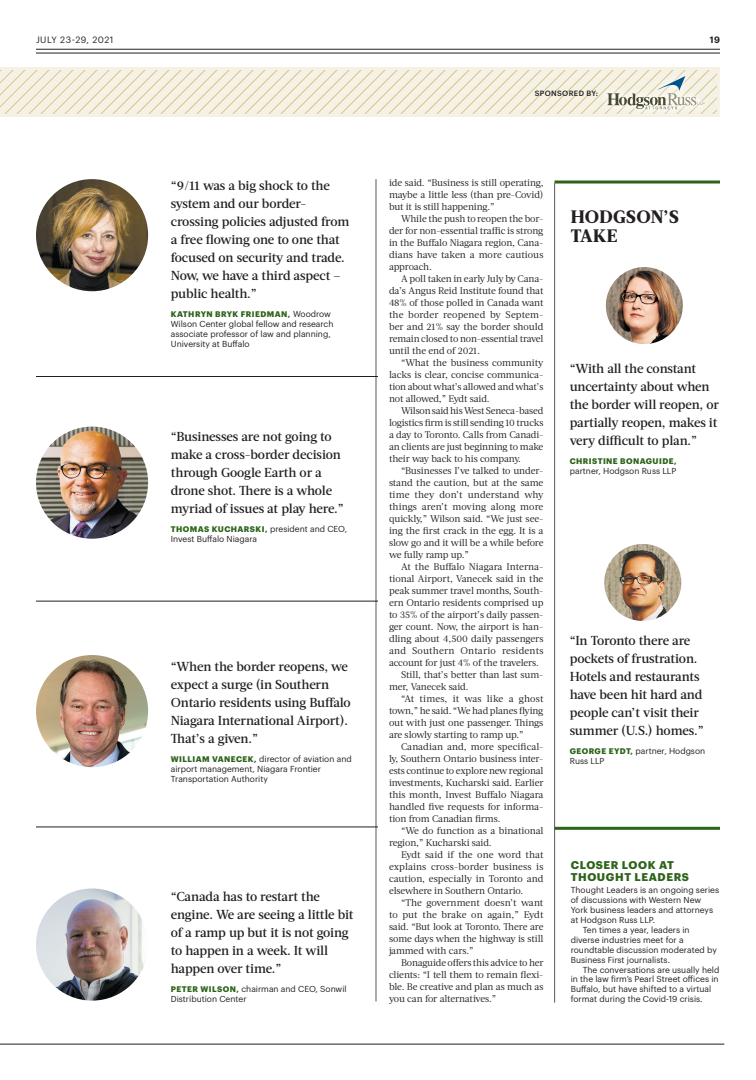
<style>
.page{position:relative;width:756px;height:1080px;background:#fff}
.page>*{position:absolute;margin:0;border:0;box-sizing:border-box;transform-origin:0 0}
.t1{font:800 18px/19px "Acta";letter-spacing:.005em;color:#231f20}
.t2{font:500 13px/18px "Acta";letter-spacing:-.015em;color:#231f20}
.t3{font:700 11px/12px "Graphik";letter-spacing:.055em;color:#2d631a}
.t4{font:9.7px/12px "Acta";letter-spacing:-.01em;color:#231f20;text-align:justify}
.t5{font:9.7px "Acta";letter-spacing:.01em;color:#231f20}
.t6{font:9.7px "Acta";letter-spacing:.02em;color:#231f20}
.t7{font:9px "Graphik";letter-spacing:.055em;color:#231f20}
.t8{font:600 9px "Graphik";color:#231f20}
.t9{font:8.5px/10px "Graphik";color:#231f20}
.t10{font:700 8px "Graphik";letter-spacing:.055em;color:#2d631a}
.t11{font:500 7.5px "Graphik";letter-spacing:.045em;color:#231f20}
.s1{font-weight:400;font-size:8.5px;color:#231f20}
.s2{font-weight:700;font-size:8px;color:#2d631a}
</style>
<div class="page">
<hr style="left:36px;top:49px;width:684px;height:1px;background:#231f20">
<hr style="left:36px;top:53px;width:684px;height:1px;background:#231f20">
<hr style="left:376px;top:179px;width:1px;height:822px;background:#57585a">
<svg style="left:0;top:67px;width:720px;height:50px"></svg>
<div style="left:600px;top:69px;width:112px;height:48px;background:#f5f2e5"></div>
<svg style="left:0;top:68px;width:718px;height:48px"></svg>
<img style="left:36px;top:888px;width:112px;height:113px;border-radius:56px">
<img style="left:36px;top:427px;width:112px;height:112px;border-radius:56px">
<img style="left:36px;top:655px;width:112px;height:112px;border-radius:56px">
<img style="left:36px;top:179px;width:112px;height:112px;border-radius:56px">
<hr style="left:554px;top:183px;width:1px;height:820px;background:#57585a">
<hr style="left:0;top:1044px;width:724px;height:1px;background:#231f20">
<hr style="left:555px;top:181px;width:165px;height:3px;background:#2d631a">
<hr style="left:555px;top:827px;width:165px;height:3px;background:#2d631a">
<hr style="left:36px;top:376px;width:342px;height:1px;background:#231f20">
<hr style="left:36px;top:601px;width:342px;height:1px;background:#231f20">
<hr style="left:36px;top:827px;width:342px;height:1px;background:#231f20">
<img style="left:604px;top:544px;width:77px;height:77px;border-radius:38px">
<img style="left:606px;top:267px;width:77px;height:77px;border-radius:38px">
<p class="t7" style="left:36px;top:33px;width:79px">JULY 23-29, 2021</p>
<p class="t8" style="left:710px;top:33px;width:11px">19</p>
<h2 class="t2" style="left:171px;top:177px;width:180px">“9/11 was a big shock to the system and our border&shy;crossing policies adjusted from a free flowing one to one that focused on security and trade.<br>Now, we have a third aspect – public health.”</h2>
<p class="t10" style="left:171px;top:308px;width:162px">KATHRYN BRYK FRIEDMAN, <span class="s1">Woodrow</span></p>
<p class="t9" style="left:171px;top:318px;width:164px">Wilson Center global fellow and research associate professor of law and planning,<br>University at Buffalo</p>
<h2 class="t2" style="left:171px;top:428px;width:175px">“Businesses are not going to make a cross-border decision through Google Earth or a drone shot. There is a whole myriad of issues at play here.”</h2>
<p class="t10" style="left:171px;top:523px;width:178px">THOMAS KUCHARSKI, <span class="s1">president and CEO,</span></p>
<p class="t9" style="left:171px;top:534px;width:88px">Invest Buffalo Niagara</p>
<h2 class="t2" style="left:171px;top:657px;width:182px">“When the border reopens, we expect a surge (in Southern<br>Ontario residents using Buffalo<br>Niagara International Airport).<br>That’s a given.”</h2>
<p class="t9" style="left:171px;top:753px;width:182px"><span class="s2">WILLIAM VANECEK,</span> director of aviation and airport management, Niagara Frontier<br>Transportation Authority</p>
<h2 class="t2" style="left:171px;top:888px;width:184px">“Canada has to restart the engine. We are seeing a little bit of a ramp up but it is not going to happen in a week. It will happen over time.”</h2>
<p class="t9" style="left:171px;top:983px;width:177px"><span class="s2">PETER WILSON,</span> chairman and CEO, Sonwil<br>Distribution Center</p>
<p class="t11" style="left:535px;top:88px;width:65px">SPONSORED BY:</p>
<p class="t4" style="left:389px;top:177px;width:156px">ide said. “Business is still operating, maybe a little less (than pre-Covid) but it is still happening.”</p>
<p class="t4" style="left:389px;top:213px;width:156px;text-indent:12px">While the push to reopen the bor&shy;der for non-essential traffic is strong in the Buffalo Niagara region, Cana&shy;dians have taken a more cautious approach.</p>
<p class="t4" style="left:389px;top:273px;width:156px;text-indent:12px">A poll taken in early July by Cana&shy;da’s Angus Reid Institute found that 48% of those polled in Canada want the border reopened by Septem&shy;ber and 21% say the border should remain closed to non-essential travel until the end of 2021.</p>
<p class="t4" style="left:389px;top:357px;width:156px;text-indent:12px">“What the business community lacks is clear, concise communica&shy;tion about what’s allowed and what’s not allowed,” Eydt said.</p>
<p class="t4" style="left:389px;top:405px;width:156px;text-indent:12px">Wilson said his West Seneca-based logistics firm is still sending 10 trucks a day to Toronto. Calls from Canadi&shy;an clients are just beginning to make their way back to his company.</p>
<p class="t4" style="left:389px;top:465px;width:156px;text-indent:12px">“Businesses I’ve talked to under&shy;stand the caution, but at the same time they don’t understand why things aren’t moving along more quickly,” Wilson said. “We just see&shy;ing the first crack in the egg. It is a slow go and it will be a while before we fully ramp up.”</p>
<p class="t4" style="left:401px;top:561px;width:144px">At the Buffalo Niagara Interna-</p>
<p class="t4" style="left:389px;top:573px;width:156px">tional Airport, Vanecek said in the</p>
<p class="t4" style="left:389px;top:585px;width:156px">peak summer travel months, South-</p>
<p class="t4" style="left:389px;top:597px;width:156px">ern Ontario residents comprised up</p>
<p class="t4" style="left:389px;top:609px;width:156px">to 35% of the airport’s daily passen-</p>
<p class="t4" style="left:389px;top:621px;width:156px">ger count. Now, the airport is han-</p>
<p class="t4" style="left:389px;top:633px;width:156px">dling about 4,500 daily passengers</p>
<p class="t6" style="left:389px;top:645px;width:156px">and Southern Ontario residents</p>
<p class="t4" style="left:389px;top:657px;width:151px">account for just 4% of the travelers.</p>
<p class="t4" style="left:401px;top:669px;width:144px">Still, that’s better than last sum-</p>
<p class="t4" style="left:389px;top:681px;width:81px">mer, Vanecek said.</p>
<p class="t5" style="left:401px;top:693px;width:144px">“At times, it was like a ghost</p>
<p class="t4" style="left:389px;top:705px;width:156px">town,” he said. “We had planes flying</p>
<p class="t4" style="left:389px;top:717px;width:156px">out with just one passenger. Things</p>
<p class="t4" style="left:389px;top:729px;width:136px">are slowly starting to ramp up.”</p>
<p class="t4" style="left:401px;top:741px;width:144px">Canadian and, more specifical-</p>
<p class="t4" style="left:389px;top:753px;width:156px">ly, Southern Ontario business inter-</p>
<p class="t4" style="left:389px;top:765px;width:156px">ests continue to explore new regional</p>
<p class="t4" style="left:389px;top:777px;width:156px">investments, Kucharski said. Earlier</p>
<p class="t4" style="left:389px;top:789px;width:156px">this month, Invest Buffalo Niagara</p>
<p class="t4" style="left:389px;top:801px;width:156px">handled five requests for informa-</p>
<p class="t4" style="left:389px;top:813px;width:113px">tion from Canadian firms.</p>
<p class="t4" style="left:401px;top:825px;width:144px">“We do function as a binational</p>
<p class="t4" style="left:389px;top:837px;width:104px">region,” Kucharski said.</p>
<p class="t4" style="left:401px;top:849px;width:144px">Eydt said if the one word that</p>
<p class="t5" style="left:389px;top:861px;width:156px">explains cross-border business is</p>
<p class="t4" style="left:389px;top:873px;width:156px">caution, especially in Toronto and</p>
<p class="t4" style="left:389px;top:885px;width:136px">elsewhere in Southern Ontario.</p>
<p class="t4" style="left:401px;top:897px;width:144px">“The government doesn’t want</p>
<p class="t4" style="left:389px;top:909px;width:156px">to put the brake on again,” Eydt</p>
<p class="t4" style="left:389px;top:921px;width:156px">said. “But look at Toronto. There are</p>
<p class="t4" style="left:389px;top:933px;width:156px">some days when the highway is still</p>
<p class="t4" style="left:389px;top:945px;width:86px">jammed with cars.”</p>
<p class="t4" style="left:401px;top:957px;width:144px">Bonaguide offers this advice to her</p>
<p class="t4" style="left:389px;top:969px;width:156px">clients: “I tell them to remain flexi-</p>
<p class="t4" style="left:389px;top:981px;width:156px">ble. Be creative and plan as much as</p>
<p class="t4" style="left:389px;top:993px;width:109px">you can for alternatives.”</p>
<h1 class="t1" style="left:571px;top:208px;width:110px">HODGSON’S<br>TAKE</h1>
<h2 class="t2" style="left:570px;top:359px;width:151px">“With all the constant uncertainty about when the border will reopen, or partially reopen, makes it very difficult to plan.”</h2>
<p class="t10" style="left:570px;top:455px;width:109px">CHRISTINE BONAGUIDE,</p>
<p class="t9" style="left:570px;top:465px;width:108px">partner, Hodgson Russ LLP</p>
<h2 class="t2" style="left:570px;top:632px;width:135px">“In Toronto there are pockets of frustration.<br>Hotels and restaurants have been hit hard and people can’t visit their summer (U.S.) homes.”</h2>
<p class="t9" style="left:570px;top:745px;width:137px"><span class="s2">GEORGE EYDT,</span> partner, Hodgson<br>Russ LLP</p>
<p class="t3" style="left:571px;top:858px;width:120px">CLOSER LOOK AT<br>THOUGHT LEADERS</p>
<p class="t9" style="left:571px;top:884px;width:150px">Thought Leaders is an ongoing series</p>
<p class="t9" style="left:571px;top:894px;width:132px">of discussions with Western New</p>
<p class="t9" style="left:571px;top:904px;width:144px">York business leaders and attorneys</p>
<p class="t9" style="left:571px;top:914px;width:86px">at Hodgson Russ LLP.</p>
<p class="t9" style="left:583px;top:924px;width:108px">Ten times a year, leaders in</p>
<p class="t9" style="left:571px;top:934px;width:114px">diverse industries meet for a</p>
<p class="t9" style="left:571px;top:944px;width:148px">roundtable discussion moderated by</p>
<p class="t9" style="left:571px;top:954px;width:101px">Business First journalists.</p>
<p class="t9" style="left:583px;top:964px;width:138px">The conversations are usually held</p>
<p class="t9" style="left:571px;top:974px;width:149px">in the law firm’s Pearl Street offices in</p>
<p class="t9" style="left:571px;top:984px;width:142px">Buffalo, but have shifted to a virtual</p>
<p class="t9" style="left:571px;top:994px;width:133px">format during the Covid-19 crisis.</p>
</div>
